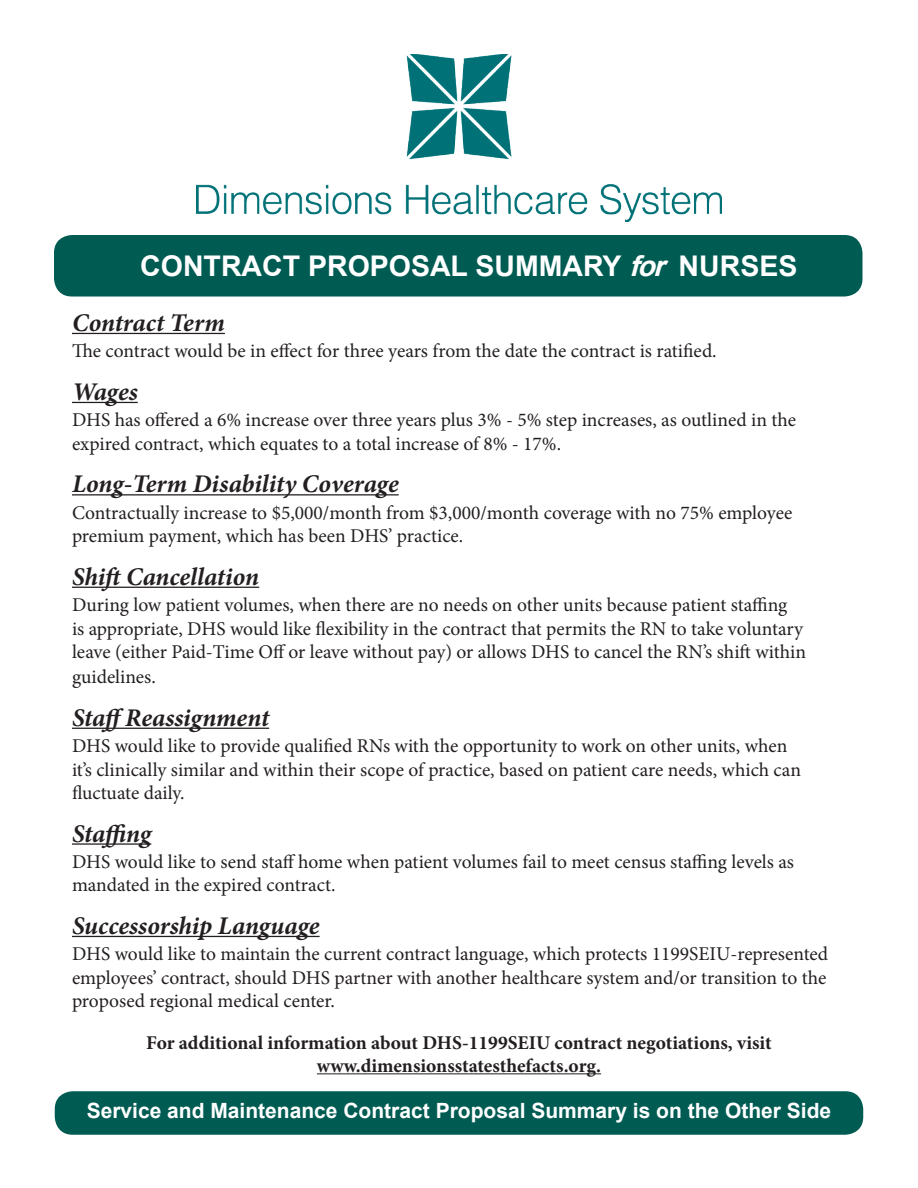
<style>
.page{position:relative;width:918px;height:1188px;background:#fff}
.page>*{position:absolute;margin:0;border:0;box-sizing:border-box;transform-origin:0 0}
.t1{font:700 28.5px "Arial";color:#fff}
.t2{font:italic 700 25.5px "Minion Pro";letter-spacing:-.005em;color:#231f20}
.t3{font:700 21px "Arial";color:#fff}
.t4{font:19.5px/23.4px "Minion Pro";color:#231f20}
.t5{font:700 19.5px "Minion Pro";color:#231f20}
.s1{font-style:italic}
</style>
<div class="page">
<img style="left:196px;top:54px;width:526px;height:168px">
<div style="left:54px;top:235px;width:808px;height:62px;background:#005c53;border-radius:18px"></div>
<hr style="left:72px;top:333px;width:153px;height:1px;background:#231f20">
<hr style="left:72px;top:402px;width:66px;height:1px;background:#231f20">
<hr style="left:72px;top:494px;width:327px;height:1px;background:#231f20">
<hr style="left:72px;top:587px;width:187px;height:1px;background:#231f20">
<hr style="left:72px;top:728px;width:197px;height:1px;background:#231f20">
<hr style="left:72px;top:843px;width:79px;height:2px;background:#231f20">
<hr style="left:72px;top:936px;width:248px;height:1px;background:#231f20">
<hr style="left:317px;top:1073px;width:284px;height:1px;background:#231f20">
<div style="left:55px;top:1091px;width:808px;height:44px;background:#005c53;border-radius:18px"></div>
<p class="t1" style="left:140px;top:246px;width:659px">CONTRACT PROPOSAL SUMMARY <span class="s1">for</span> NURSES</p>
<p class="t2" style="left:72px;top:305px;width:154px">Contract Term</p>
<p class="t4" style="left:72px;top:339px;width:646px">The contract would be in effect for three years from the date the contract is ratified.</p>
<p class="t2" style="left:72px;top:374px;width:67px">Wages</p>
<p class="t4" style="left:72px;top:408px;width:726px">DHS has offered a 6% increase over three years plus 3% - 5% step increases, as outlined in the expired contract, which equates to a total increase of 8% - 17%.</p>
<p class="t2" style="left:72px;top:466px;width:328px">Long-Term Disability Coverage</p>
<p class="t4" style="left:72px;top:501px;width:722px">Contractually increase to $5,000/month from $3,000/month coverage with no 75% employee premium payment, which has been DHS’ practice.</p>
<p class="t2" style="left:72px;top:558px;width:189px">Shift Cancellation</p>
<p class="t4" style="left:72px;top:593px;width:736px">During low patient volumes, when there are no needs on other units because patient staffing<br>is appropriate, DHS would like flexibility in the contract that permits the RN to take voluntary leave (either Paid-Time Off or leave without pay) or allows DHS to cancel the RN’s shift within</p>
<p class="t4" style="left:72px;top:665px;width:85px">guidelines.</p>
<p class="t2" style="left:72px;top:699px;width:199px">Staff Reassignment</p>
<p class="t4" style="left:72px;top:734px;width:731px">DHS would like to provide qualified RNs with the opportunity to work on other units, when it’s clinically similar and within their scope of practice, based on patient care needs, which can fluctuate daily.</p>
<p class="t2" style="left:72px;top:815px;width:81px">Staffing</p>
<p class="t4" style="left:72px;top:850px;width:724px">DHS would like to send staff home when patient volumes fail to meet census staffing levels as mandated in the expired contract.</p>
<p class="t2" style="left:72px;top:908px;width:249px">Successorship Language</p>
<p class="t4" style="left:72px;top:942px;width:758px;text-align:justify">DHS would like to maintain the current contract language, which protects 1199SEIU-represented employees’ contract, should DHS partner with another healthcare system and/or transition to the proposed regional medical center.</p>
<p class="t5" style="left:146px;top:1029px;width:627px">For additional information about DHS-1199SEIU contract negotiations, visit</p>
<p class="t5" style="left:317px;top:1052px;width:286px">www.dimensionsstatesthefacts.org.</p>
<p class="t3" style="left:87px;top:1096px;width:746px">Service and Maintenance Contract Proposal Summary is on the Other Side</p>
</div>
